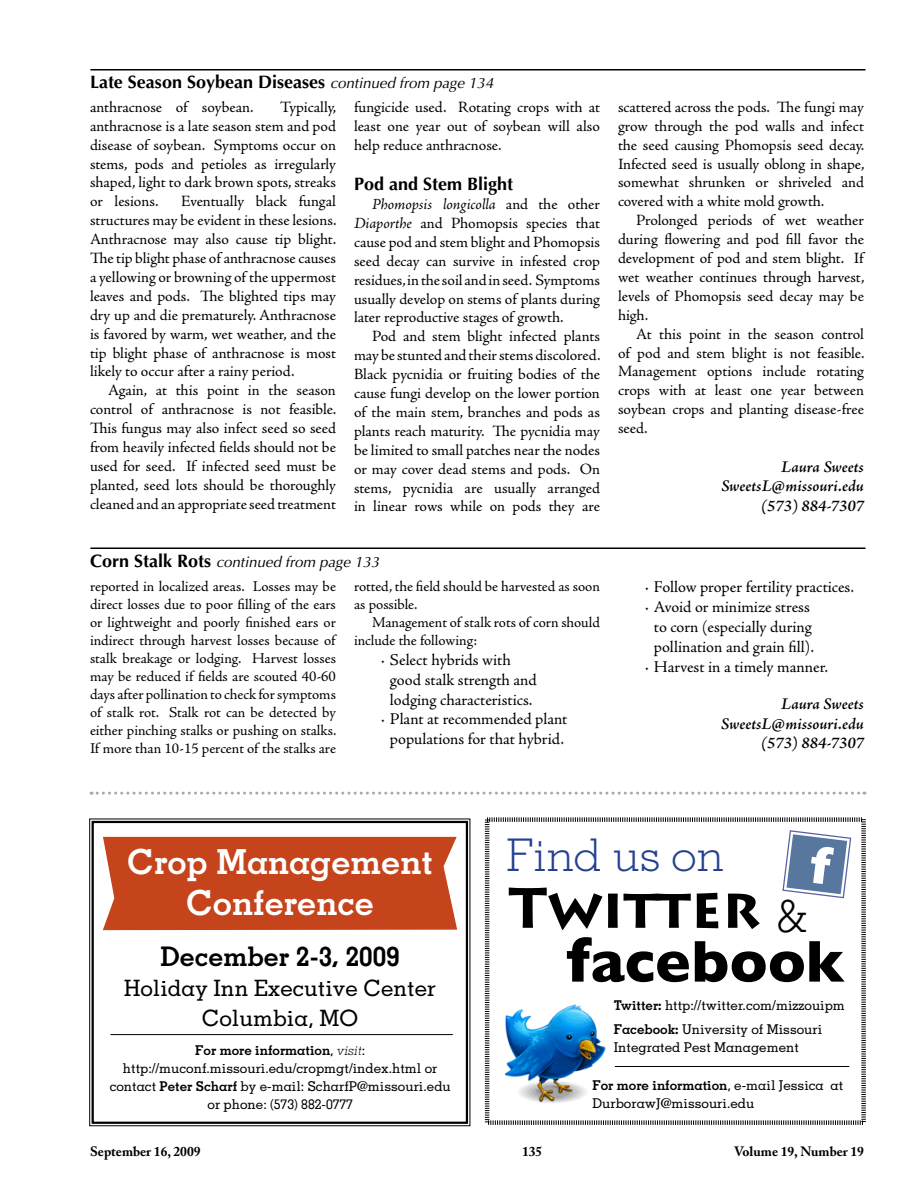
<style>
.page{position:relative;width:918px;height:1188px;background:#fff}
.page>*{position:absolute;margin:0;border:0;box-sizing:border-box;transform-origin:0 0}
.t1{font:700 59.7px "Gill Sans";color:#000}
.t2{font:700 57px "Lithos Pro";color:#000}
.t3{font:300 45px "Memphis";color:#25408f}
.t4{font:300 45px "Memphis";color:#000}
.t5{font:700 34.5px/41.4px "Memphis";color:#fff;text-align:center}
.t6{font:700 27px "Memphis";color:#000}
.t7{font:500 22.5px/30px "Memphis";color:#000;text-align:center}
.t8{font:700 18px "Optima";color:#000}
.t9{font:16.5px "Adobe Jenson Pro";letter-spacing:-.005em;color:#000}
.t10{font:italic 600 16.5px/19.5px "Adobe Jenson Pro";color:#000;text-align:right}
.t11{font:15.75px/18.9px "Adobe Jenson Pro";color:#000;text-align:justify}
.t12{font:15px/18px "Adobe Jenson Pro";letter-spacing:-.005em;color:#000}
.t13{font:italic 15px "Optima";color:#000}
.t14{font:500 13.5px/18px "Memphis";color:#000}
.t15{font:700 13.5px "Adobe Caslon Pro";color:#000}
.s1{font-weight:400;font-style:italic;font-size:15px}
.s2{font-style:italic}
.s3{font-weight:700;font-style:normal;font-size:18px}
.s4{font-weight:700}
.s5{font-weight:300;font-style:italic}
.s6{font-size:64.8px}
</style>
<div class="page">
<hr style="left:90px;top:548px;width:776px;height:1px;background:#000">
<hr style="left:90px;top:69px;width:776px;height:1px;background:#000">
<svg style="left:91px;top:792px;width:774px;height:3px"></svg>
<svg style="left:89px;top:818px;width:382px;height:309px"></svg>
<div style="left:92px;top:821px;width:376px;height:303px;border:2px solid #000"></div>
<div style="left:102px;top:836px;width:356px;height:95px;background:#c6441b"></div>
<hr style="left:110px;top:1034px;width:343px;height:1px;background:#000">
<svg style="left:484px;top:817px;width:382px;height:308px"></svg>
<img style="left:498px;top:994px;width:112px;height:116px">
<hr style="left:615px;top:1066px;width:234px;height:1px;background:#000">
<svg style="left:782px;top:829px;width:70px;height:70px"></svg>
<p class="t8" style="left:90px;top:72px;width:405px">Late Season Soybean Diseases <span class="s1">continued from page 134</span></p>
<p class="t11" style="left:90px;top:98px;width:165px">anthracnose of soybean.</p>
<p class="t11" style="left:354px;top:98px;width:247px">fungicide used. Rotating crops with at least one year out of soybean will also help reduce anthracnose.</p>
<p class="t8" style="left:354px;top:174px;width:161px">Pod and Stem Blight</p>
<p class="t11" style="left:354px;top:195px;width:248px;text-indent:18px"><span class="s2">Phomopsis longicolla</span> and the other <span class="s2">Diaporthe</span> and Phomopsis species that cause pod and stem blight and Phomopsis seed decay can survive in infested crop residues, in the soil and in seed. Symptoms usually develop on stems of plants during later reproductive stages of growth.</p>
<p class="t11" style="left:354px;top:327px;width:248px;text-indent:18px">Pod and stem blight infected plants may be stunted and their stems discolored.<br>Black pycnidia or fruiting bodies of the cause fungi develop on the lower portion of the main stem, branches and pods as plants reach maturity. The pycnidia may be limited to small patches near the nodes or may cover dead stems and pods. On stems, pycnidia are usually arranged in linear rows while on pods they are</p>
<p class="t11" style="left:90px;top:98px;width:248px;text-indent:190px">Typically, anthracnose is a late season stem and pod disease of soybean. Symptoms occur on stems, pods and petioles as irregularly shaped, light to dark brown spots, streaks or lesions.</p>
<p class="t11" style="left:90px;top:192px;width:248px;text-indent:91px">Eventually black fungal structures may be evident in these lesions.<br>Anthracnose may also cause tip blight.<br>The tip blight phase of anthracnose causes a yellowing or browning of the uppermost leaves and pods. The blighted tips may dry up and die prematurely. Anthracnose is favored by warm, wet weather, and the tip blight phase of anthracnose is most likely to occur after a rainy period.</p>
<p class="t11" style="left:90px;top:381px;width:248px;text-indent:18px">Again, at this point in the season control of anthracnose is not feasible.<br>This fungus may also infect seed so seed from heavily infected fields should not be used for seed. If infected seed must be planted, seed lots should be thoroughly cleaned and an appropriate seed treatment</p>
<p class="t13" style="left:90px;top:553px;width:291px"><span class="s3">Corn Stalk Rots</span> continued from page 133</p>
<p class="t12" style="left:90px;top:578px;width:248px;text-align:justify">reported in localized areas. Losses may be direct losses due to poor filling of the ears or lightweight and poorly finished ears or indirect through harvest losses because of stalk breakage or lodging. Harvest losses may be reduced if fields are scouted 40-60 days after pollination to check for symptoms of stalk rot. Stalk rot can be detected by either pinching stalks or pushing on stalks.<br>If more than 10-15 percent of the stalks are</p>
<p class="t12" style="left:354px;top:578px;width:248px">rotted, the field should be harvested as soon as possible.</p>
<p class="t12" style="left:354px;top:614px;width:247px;text-indent:18px">Management of stalk rots of corn should include the following:</p>
<p class="t9" style="left:381px;top:651px;width:131px">∙ Select hybrids with</p>
<p class="t9" style="left:390px;top:670px;width:148px">good stalk strength and</p>
<p class="t9" style="left:390px;top:690px;width:144px">lodging characteristics.</p>
<p class="t9" style="left:381px;top:710px;width:188px">∙ Plant at recommended plant</p>
<p class="t9" style="left:390px;top:730px;width:175px">populations for that hybrid.</p>
<p class="t11" style="left:618px;top:98px;width:248px">scattered across the pods. The fungi may grow through the pod walls and infect the seed causing Phomopsis seed decay.<br>Infected seed is usually oblong in shape, somewhat shrunken or shriveled and covered with a white mold growth.</p>
<p class="t11" style="left:618px;top:211px;width:248px;text-indent:18px">Prolonged periods of wet weather during flowering and pod fill favor the development of pod and stem blight. If wet weather continues through harvest, levels of Phomopsis seed decay may be high.</p>
<p class="t11" style="left:618px;top:325px;width:248px;text-indent:18px">At this point in the season control of pod and stem blight is not feasible.<br>Management options include rotating crops with at least one year between soybean crops and planting disease-free seed.</p>
<p class="t10" style="left:721px;top:458px;width:144px">Laura Sweets<br>SweetsL@missouri.edu (573) 884-7307</p>
<p class="t9" style="left:645px;top:578px;width:211px">∙ Follow proper fertility practices.</p>
<p class="t9" style="left:645px;top:598px;width:166px">∙ Avoid or minimize stress</p>
<p class="t9" style="left:654px;top:617px;width:159px">to corn (especially during</p>
<p class="t9" style="left:654px;top:637px;width:162px">pollination and grain fill).</p>
<p class="t9" style="left:645px;top:657px;width:185px">∙ Harvest in a timely manner.</p>
<p class="t10" style="left:721px;top:695px;width:144px">Laura Sweets<br>SweetsL@missouri.edu (573) 884-7307</p>
<h3 class="t5" style="left:127px;top:840px;width:307px">Crop Management<br>Conference</h3>
<h3 class="t6" style="left:160px;top:940px;width:241px">December 2-3, 2009</h3>
<h3 class="t7" style="left:124px;top:973px;width:313px">Holiday Inn Executive Center<br>Columbia, MO</h3>
<p class="t14" style="left:110px;top:1041px;width:343px;text-align:center"><span class="s4">For more information</span>, <span class="s5">visit</span>: http://muconf.missouri.edu/cropmgt/index.html or contact <span class="s4">Peter Scharf</span> by e-mail: ScharfP@missouri.edu or phone: (573) 882-0777</p>
<h3 class="t3" style="left:506px;top:828px;width:219px">Find us on</h3>
<h2 class="t2" style="left:509px;top:874px;width:252px">Twitter</h2>
<h1 class="t1" style="left:566px;top:927px;width:280px"><span class="s6">f</span>acebook</h1>
<h3 class="t4" style="left:776px;top:888px;width:34px">&amp;</h3>
<p class="t14" style="left:614px;top:993px;width:233px;line-height:24px"><span class="s4">Twitter:</span> http://twitter.com/mizzouipm<br><span class="s4">Facebook:</span> University of Missouri</p>
<p class="t14" style="left:614px;top:1038px;width:187px">Integrated Pest Management</p>
<p class="t14" style="left:592px;top:1076px;width:252px"><span class="s4">For more information</span>, e-mail Jessica at<br>DurborawJ@missouri.edu</p>
<p class="t15" style="left:90px;top:1143px;width:112px">September 16, 2009</p>
<p class="t15" style="left:522px;top:1143px;width:22px">135</p>
<p class="t15" style="left:734px;top:1143px;width:131px">Volume 19, Number 19</p>
</div>
